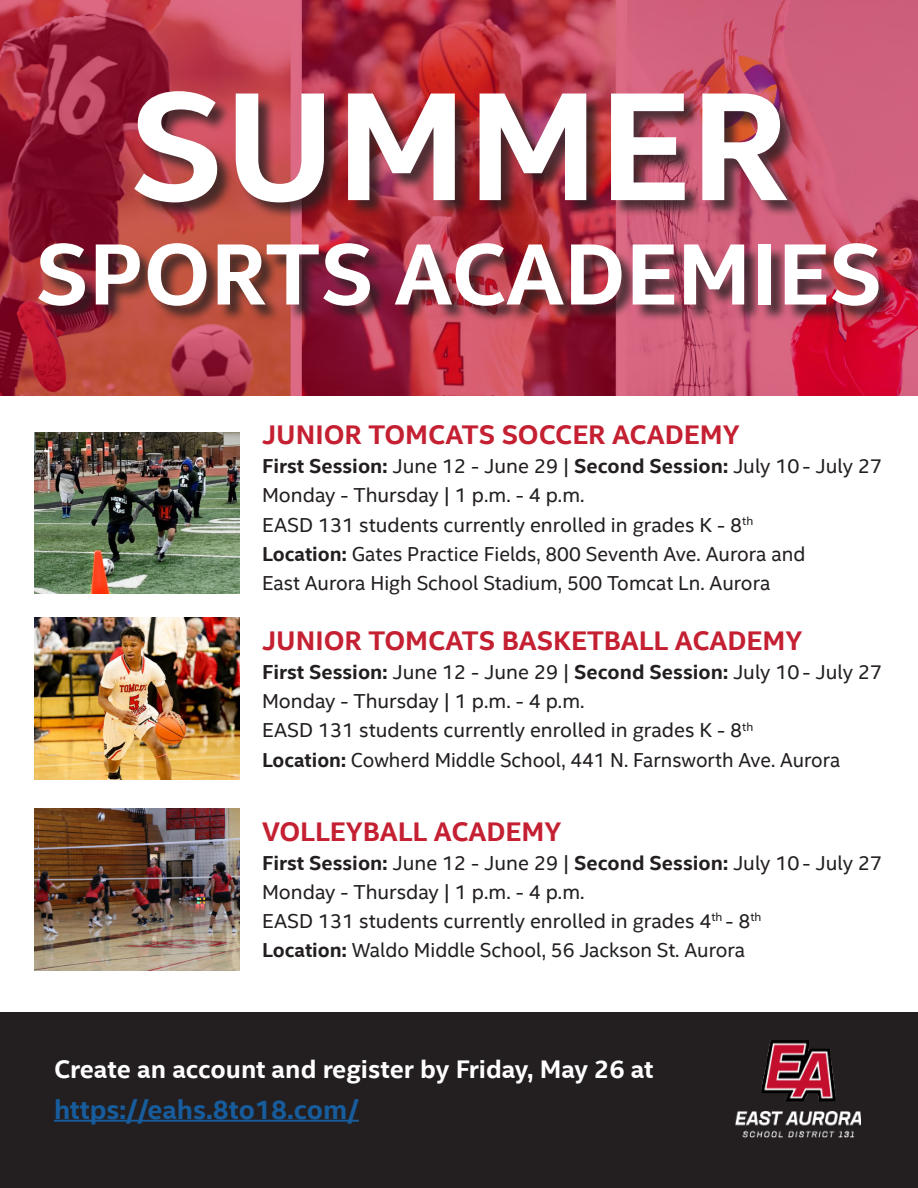
<style>
.page{position:relative;width:918px;height:1188px;background:#fff}
.page>*{position:absolute;margin:0;border:0;box-sizing:border-box;transform-origin:0 0}
.t1{font:700 154.5px "Intel Clear W";color:#fff}
.t2{font:700 87px "Intel Clear W";color:#fff}
.t3{font:700 27px "Intel Clear W";color:#c42032}
.t4{font:700 27px "Intel Clear W";color:#175d9e}
.t5{font:700 25.5px "Intel Clear W";color:#fff}
.t6{font:20.25px "Intel Clear W";color:#231f20}
.t7{font:700 20.25px "Intel Clear W";color:#231f20}
.s1{font-weight:400}
.s2{font-weight:700}
</style>
<div class="page">
<img style="left:0;top:0;width:918px;height:395px">
<div style="left:0;top:1012px;width:918px;height:176px;background:#231f20"></div>
<img style="left:34px;top:432px;width:205px;height:162px">
<img style="left:34px;top:618px;width:205px;height:162px">
<img style="left:34px;top:808px;width:205px;height:162px">
<hr style="left:54px;top:1120px;width:305px;height:2px;background:#175d9e">
<img style="left:735px;top:1041px;width:126px;height:96px">
<div style="left:40px;top:92px;width:856px;height:231px;background:#231f20;opacity:.75"></div>
<p class="t1" style="left:130px;top:51px;width:660px">SUMMER</p>
<p class="t2" style="left:36px;top:221px;width:848px">SPORTS ACADEMIES</p>
<p class="t3" style="left:262px;top:418px;width:479px">JUNIOR TOMCATS SOCCER ACADEMY</p>
<p class="t7" style="left:262px;top:454px;width:622px">First Session: <span class="s1">June 12 - June 29 |</span> Second Session: <span class="s1">July 10- July 27</span></p>
<p class="t6" style="left:262px;top:483px;width:324px">Monday - Thursday | 1 p.m. - 4 p.m.</p>
<p class="t6" style="left:262px;top:512px;width:493px">EASD 131 students currently enrolled in grades K - 8<sup>th</sup></p>
<p class="t6" style="left:262px;top:542px;width:545px"><span class="s2">Location:</span> Gates Practice Fields, 800 Seventh Ave. Aurora and</p>
<p class="t6" style="left:262px;top:571px;width:510px">East Aurora High School Stadium, 500 Tomcat Ln. Aurora</p>
<p class="t3" style="left:262px;top:624px;width:542px">JUNIOR TOMCATS BASKETBALL ACADEMY</p>
<p class="t7" style="left:262px;top:659px;width:622px">First Session: <span class="s1">June 12 - June 29 |</span> Second Session: <span class="s1">July 10- July 27</span></p>
<p class="t6" style="left:262px;top:689px;width:324px">Monday - Thursday | 1 p.m. - 4 p.m.</p>
<p class="t6" style="left:262px;top:718px;width:493px">EASD 131 students currently enrolled in grades K - 8<sup>th</sup></p>
<p class="t6" style="left:262px;top:747px;width:580px"><span class="s2">Location:</span> Cowherd Middle School, 441 N. Farnsworth Ave. Aurora</p>
<p class="t3" style="left:262px;top:815px;width:301px">VOLLEYBALL ACADEMY</p>
<p class="t7" style="left:262px;top:850px;width:622px">First Session: <span class="s1">June 12 - June 29 |</span> Second Session: <span class="s1">July 10- July 27</span></p>
<p class="t6" style="left:262px;top:880px;width:324px">Monday - Thursday | 1 p.m. - 4 p.m.</p>
<p class="t6" style="left:262px;top:909px;width:501px">EASD 131 students currently enrolled in grades 4<sup>th</sup> - 8<sup>th</sup></p>
<p class="t6" style="left:262px;top:938px;width:485px"><span class="s2">Location:</span> Waldo Middle School, 56 Jackson St. Aurora</p>
<p class="t5" style="left:54px;top:1054px;width:601px">Create an account and register by Friday, May 26 at</p>
<p class="t4" style="left:54px;top:1093px;width:306px">https://eahs.8to18.com/</p>
</div>
